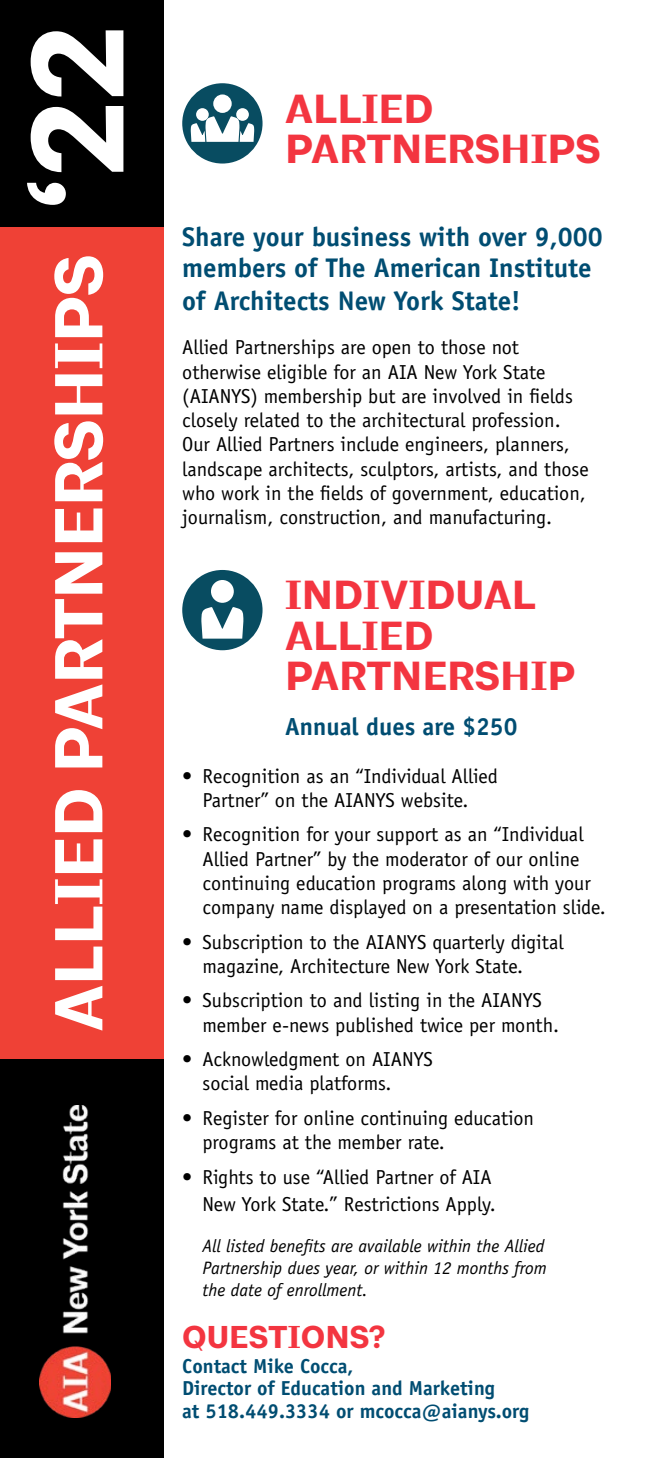
<style>
.page{position:relative;width:648px;height:1458px;background:#fff}
.page>*{position:absolute;margin:0;border:0;box-sizing:border-box;transform-origin:0 0}
.t1{font:700 130.05px "Architype";color:#fff}
.t2{font:700 67.5px "Architype";letter-spacing:-.01em;color:#fff}
.t3{font:700 40.5px/40.5px "Architype";color:#f33540}
.t4{font:700 31.5px "Architype";color:#f33540}
.t5{font:700 27px/31.9px "Officina Sans Std";color:#004d72}
.t6{font:700 24.75px "Officina Sans Std";color:#004d72}
.t7{font:20.25px/24.3px "Officina Sans Std";color:#000}
.t8{font:700 20.25px/22.5px "Officina Sans Std";color:#004d72}
.t9{font:italic 18px/21.6px "Officina Sans Std";color:#000}
</style>
<div class="page">
<div style="left:0;top:0;width:164px;height:1458px;background:#ef4136"></div>
<div style="left:0;top:1059px;width:164px;height:399px;background:#000"></div>
<div style="left:0;top:0;width:164px;height:226px;background:#000"></div>
<img style="left:40px;top:1106px;width:71px;height:311px">
<div style="left:182px;top:83px;width:81px;height:81px;background:#084c61;border-radius:50%"></div>
<div style="left:236px;top:108px;width:13px;height:13px;background:#fff;border-radius:50%"></div>
<div style="left:196px;top:108px;width:13px;height:13px;background:#fff;border-radius:50%"></div>
<div style="left:213px;top:94px;width:19px;height:19px;background:#fff;border-radius:50%"></div>
<svg style="left:191px;top:116px;width:63px;height:26px"></svg>
<div style="left:182px;top:570px;width:81px;height:80px;background:#084c61;border-radius:50%"></div>
<div style="left:211px;top:580px;width:23px;height:23px;background:#fff;border-radius:50%"></div>
<svg style="left:201px;top:607px;width:42px;height:32px"></svg>
<h1 class="t1" style="left:-1px;top:210px;width:185px;rotate:-90deg">‘22</h1>
<h2 class="t2" style="left:38px;top:1032px;width:779px;rotate:-90deg">ALLIED PARTNERSHIPS</h2>
<h3 class="t3" style="left:285px;top:90px;width:317px">ALLIED<br>PARTNERSHIPS</h3>
<h3 class="t5" style="left:182px;top:220px;width:422px">Share your business with over 9,000 members of The American Institute of Architects New York State!</h3>
<p class="t7" style="left:182px;top:335px;width:408px">Allied Partnerships are open to those not otherwise eligible for an AIA New York State (AIANYS) membership but are involved in fields closely related to the architectural profession.<br>Our Allied Partners include engineers, planners, landscape architects, sculptors, artists, and those who work in the fields of government, education, journalism, construction, and manufacturing.</p>
<h3 class="t3" style="left:285px;top:577px;width:292px">INDIVIDUAL<br>ALLIED<br>PARTNERSHIP</h3>
<p class="t6" style="left:285px;top:711px;width:234px">Annual dues are $250</p>
<p class="t7" style="left:182px;top:764px;width:317px;text-align:center">• Recognition as an “Individual Allied<br>Partner” on the AIANYS website.</p>
<p class="t7" style="left:202px;top:822px;width:405px;text-indent:-20px">• Recognition for your support as an “Individual Allied Partner” by the moderator of our online continuing education programs along with your company name displayed on a presentation slide.</p>
<p class="t7" style="left:202px;top:930px;width:363px;text-indent:-20px">• Subscription to the AIANYS quarterly digital magazine, Architecture New York State.</p>
<p class="t7" style="left:202px;top:988px;width:358px;text-indent:-20px">• Subscription to and listing in the AIANYS member e-news published twice per month.</p>
<p class="t7" style="left:202px;top:1047px;width:232px;text-indent:-20px">• Acknowledgment on AIANYS social media platforms.</p>
<p class="t7" style="left:202px;top:1106px;width:333px;text-indent:-20px">• Register for online continuing education programs at the member rate.</p>
<p class="t7" style="left:182px;top:1163px;width:315px;line-height:27px;text-align:right">• Rights to use “Allied Partner of AIA<br>New York State.” Restrictions Apply.</p>
<p class="t9" style="left:202px;top:1236px;width:346px">All listed benefits are available within the Allied<br>Partnership dues year, or within 12 months from the date of enrollment.</p>
<h3 class="t4" style="left:182px;top:1318px;width:204px">QUESTIONS?</h3>
<p class="t8" style="left:182px;top:1355px;width:348px">Contact Mike Cocca,<br>Director of Education and Marketing<br>at 518.449.3334 or mcocca@aianys.org</p>
</div>
